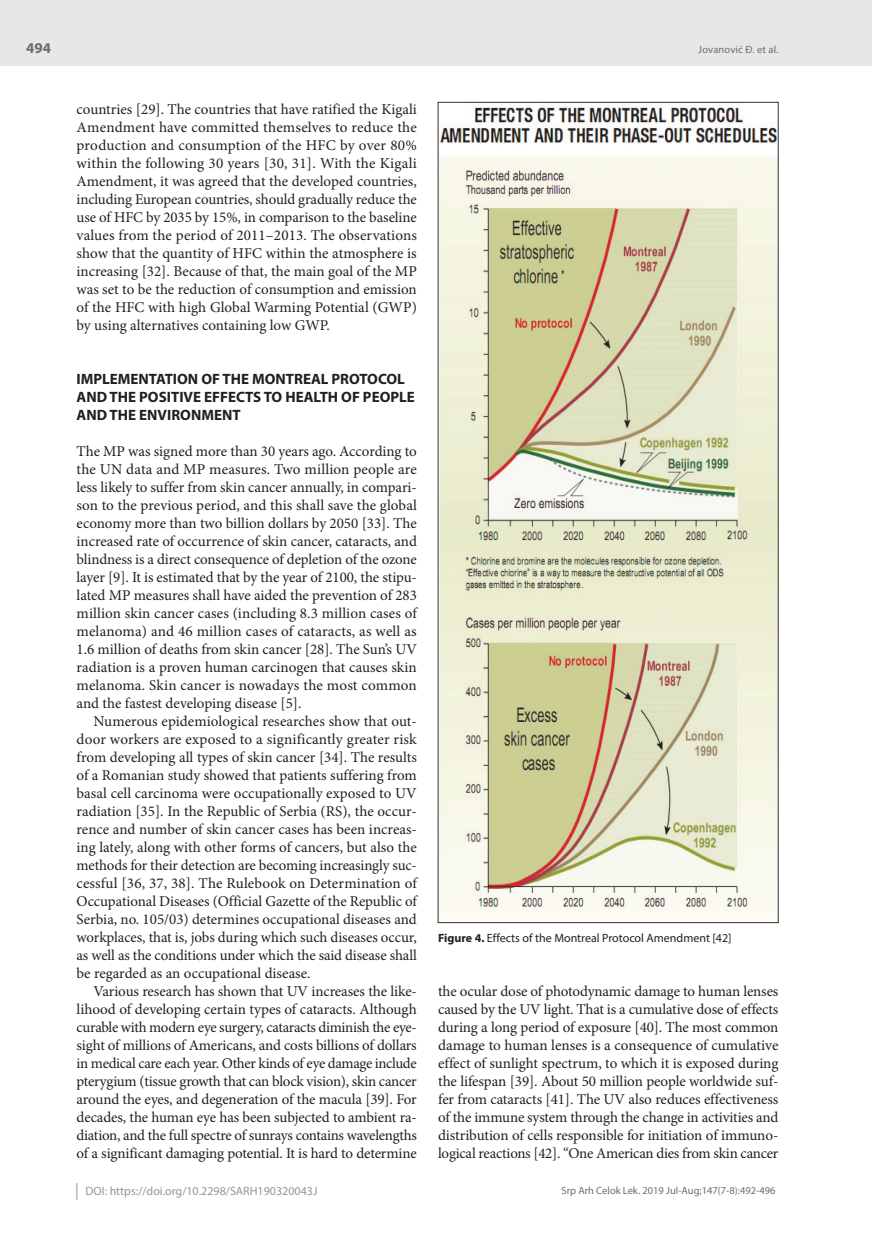
<style>
.page{position:relative;width:872px;height:1234px;background:#fff}
.page>*{position:absolute;margin:0;border:0;box-sizing:border-box;transform-origin:0 0}
.t1{font:15px/18px "Minion Pro";letter-spacing:-.005em;color:#231f20;text-align:justify}
.t2{font:700 15px/18px "Myriad Pro";color:#231f20}
.t3{font:700 15px "Myriad Pro";color:#6c6d70}
.t4{font:12px "Myriad Pro";color:#231f20}
.t5{font:12px "Myriad Pro";color:#939598}
.t6{font:10.5px "Myriad Pro";color:#6c6d70}
.s1{font-weight:700}
</style>
<div class="page">
<div style="left:0;top:0;width:872px;height:66px;background:#e6e7e9"></div>
<svg style="left:77px;top:1183px;width:1px;height:16px"></svg>
<img style="left:440px;top:105px;width:336px;height:815px">
<p class="t3" style="left:26px;top:38px;width:26px">494</p>
<p class="t6" style="left:698px;top:43px;width:82px">Jovanović Đ. et al.</p>
<p class="t1" style="left:77px;top:100px;width:342px">countries [29]. The countries that have ratified the Kigali Amendment have committed themselves to reduce the production and consumption of the HFC by over 80% within the following 30 years [30, 31]. With the Kigali Amendment, it was agreed that the developed countries, including European countries, should gradually reduce the use of HFC by 2035 by 15%, in comparison to the baseline values from the period of 2011–2013. The observations show that the quantity of HFC within the atmosphere is increasing [32]. Because of that, the main goal of the MP was set to be the reduction of consumption and emission of the HFC with high Global Warming Potential (GWP) by using alternatives containing low GWP.</p>
<p class="t2" style="left:77px;top:369px;width:340px">IMPLEMENTATION OF THE MONTREAL PROTOCOL<br>AND THE POSITIVE EFFECTS TO HEALTH OF PEOPLE<br>AND THE ENVIRONMENT</p>
<p class="t1" style="left:77px;top:442px;width:342px">The MP was signed more than 30 years ago. According to the UN data and MP measures. Two million people are less likely to suffer from skin cancer annually, in compari&shy;son to the previous period, and this shall save the global economy more than two billion dollars by 2050 [33]. The increased rate of occurrence of skin cancer, cataracts, and blindness is a direct consequence of depletion of the ozone layer [9]. It is estimated that by the year of 2100, the stipu&shy;lated MP measures shall have aided the prevention of 283 million skin cancer cases (including 8.3 million cases of melanoma) and 46 million cases of cataracts, as well as 1.6 million of deaths from skin cancer [28]. The Sun’s UV radiation is a proven human carcinogen that causes skin melanoma. Skin cancer is nowadays the most common and the fastest developing disease [5].</p>
<p class="t1" style="left:77px;top:712px;width:342px;text-indent:17px">Numerous epidemiological researches show that out&shy;door workers are exposed to a significantly greater risk from developing all types of skin cancer [34]. The results of a Romanian study showed that patients suffering from basal cell carcinoma were occupationally exposed to UV radiation [35]. In the Republic of Serbia (RS), the occur&shy;rence and number of skin cancer cases has been increas&shy;ing lately, along with other forms of cancers, but also the methods for their detection are becoming increasingly suc&shy;cessful [36, 37, 38]. The Rulebook on Determination of Occupational Diseases (Official Gazette of the Republic of Serbia, no. 105/03) determines occupational diseases and workplaces, that is, jobs during which such diseases occur, as well as the conditions under which the said disease shall be regarded as an occupational disease.</p>
<p class="t1" style="left:77px;top:982px;width:342px;text-indent:17px">Various research has shown that UV increases the like&shy;lihood of developing certain types of cataracts. Although curable with modern eye surgery, cataracts diminish the eye&shy;sight of millions of Americans, and costs billions of dollars in medical care each year. Other kinds of eye damage include pterygium (tissue growth that can block vision), skin cancer around the eyes, and degeneration of the macula [39]. For decades, the human eye has been subjected to ambient ra&shy;diation, and the full spectre of sunrays contains wavelengths of a significant damaging potential. It is hard to determine</p>
<p class="t1" style="left:438px;top:982px;width:342px">the ocular dose of photodynamic damage to human lenses caused by the UV light. That is a cumulative dose of effects during a long period of exposure [40]. The most common damage to human lenses is a consequence of cumulative effect of sunlight spectrum, to which it is exposed during the lifespan [39]. About 50 million people worldwide suf&shy;fer from cataracts [41]. The UV also reduces effectiveness of the immune system through the change in activities and distribution of cells responsible for initiation of immuno&shy;logical reactions [42]. “One American dies from skin cancer</p>
<p class="t4" style="left:438px;top:930px;width:295px"><span class="s1">Figure 4.</span> Effects of the Montreal Protocol Amendment [42]</p>
<p class="t5" style="left:86px;top:1183px;width:233px">DOI: https://doi.org/10.2298/SARH190320043J</p>
<p class="t6" style="left:561px;top:1184px;width:216px">Srp Arh Celok Lek. 2019 Jul-Aug;147(7-8):492-496</p>
</div>
